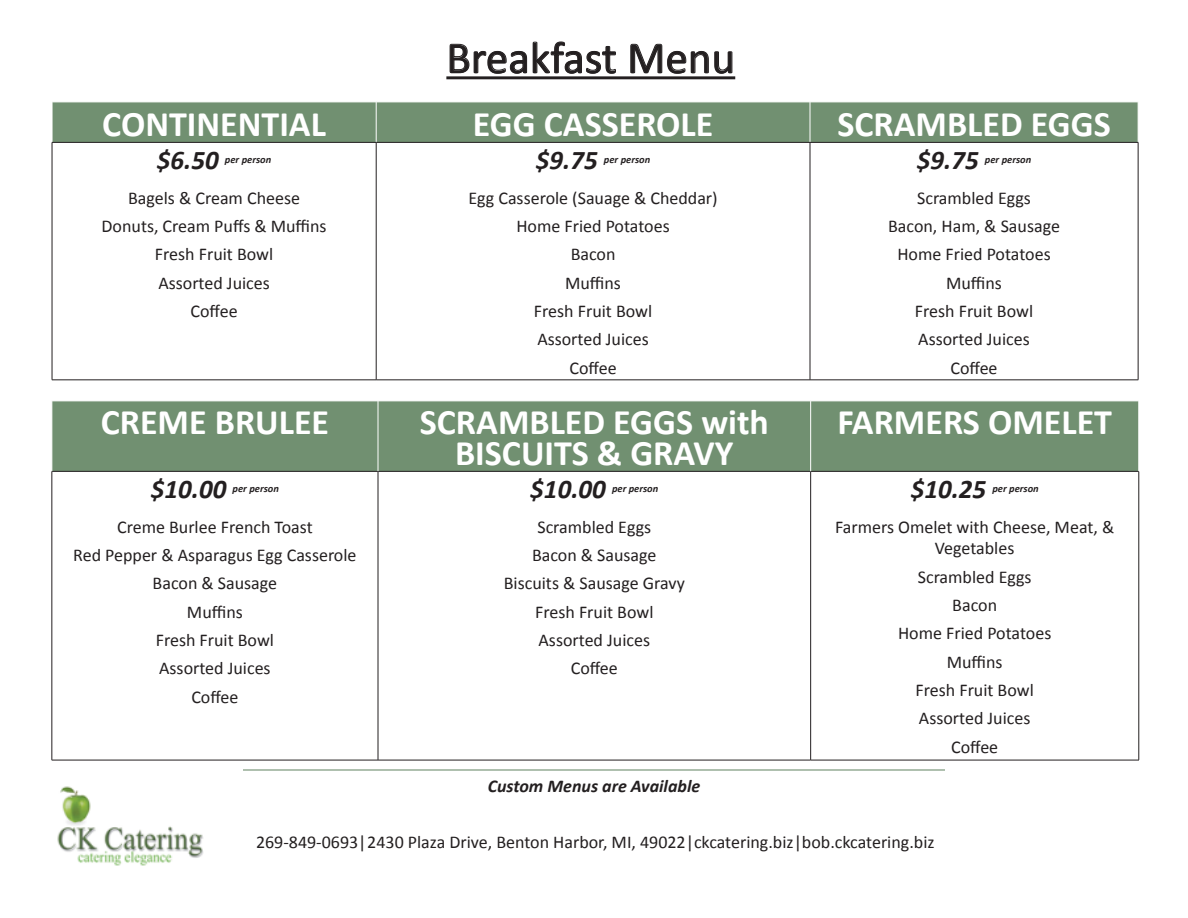
<style>
.page{position:relative;width:1188px;height:918px;background:#fff}
.page>*{position:absolute;margin:0;border:0;box-sizing:border-box;transform-origin:0 0}
.t1{font:45px "Calibri";color:#231f20}
.t2{font:700 36px "Calibri";color:#fff}
.t3{font:italic 700 27px "Calibri";color:#231f20}
.t4{font:18px/21.6px "Calibri";color:#231f20;text-align:center}
.t5{font:italic 700 18px "Calibri";color:#231f20}
.t6{font:italic 700 10.5px "Calibri";color:#231f20}
</style>
<div class="page">
<div style="left:53px;top:103px;width:1085px;height:39px;background:#719071"></div>
<hr style="left:376px;top:102px;width:1px;height:40px;background:#fff">
<hr style="left:810px;top:102px;width:1px;height:40px;background:#fff">
<hr style="left:52px;top:142px;width:324px;height:1px;background:#231f20">
<hr style="left:52px;top:143px;width:1px;height:237px;background:#231f20">
<hr style="left:376px;top:142px;width:434px;height:1px;background:#231f20">
<hr style="left:376px;top:143px;width:1px;height:237px;background:#231f20">
<hr style="left:810px;top:142px;width:328px;height:1px;background:#231f20">
<hr style="left:810px;top:143px;width:1px;height:237px;background:#231f20">
<hr style="left:1138px;top:143px;width:1px;height:237px;background:#231f20">
<hr style="left:52px;top:380px;width:324px;height:1px;background:#231f20">
<hr style="left:376px;top:380px;width:434px;height:1px;background:#231f20">
<hr style="left:810px;top:380px;width:328px;height:1px;background:#231f20">
<hr style="left:446px;top:76px;width:289px;height:3px;background:#231f20">
<svg style="left:449px;top:44px;width:78px;height:30px"></svg>
<svg style="left:533px;top:41px;width:83px;height:33px"></svg>
<svg style="left:630px;top:44px;width:103px;height:30px"></svg>
<img style="left:57px;top:786px;width:146px;height:80px">
<hr style="left:243px;top:769px;width:702px;height:2px;background:#719071">
<div style="left:53px;top:402px;width:1086px;height:69px;background:#719071"></div>
<hr style="left:52px;top:471px;width:326px;height:1px;background:#231f20">
<hr style="left:52px;top:472px;width:1px;height:288px;background:#231f20">
<hr style="left:378px;top:471px;width:433px;height:1px;background:#231f20">
<hr style="left:378px;top:472px;width:1px;height:288px;background:#231f20">
<hr style="left:811px;top:471px;width:328px;height:1px;background:#231f20">
<hr style="left:810px;top:472px;width:1px;height:288px;background:#231f20">
<hr style="left:1139px;top:472px;width:1px;height:288px;background:#231f20">
<hr style="left:52px;top:760px;width:326px;height:1px;background:#231f20">
<hr style="left:378px;top:760px;width:433px;height:1px;background:#231f20">
<hr style="left:811px;top:760px;width:328px;height:1px;background:#231f20">
<hr style="left:378px;top:401px;width:1px;height:70px;background:#fff">
<hr style="left:810px;top:401px;width:1px;height:70px;background:#fff">
<p class="t1" style="left:446px;top:29px;width:290px">Breakfast Menu</p>
<p class="t2" style="left:102px;top:101px;width:225px">CONTINENTIAL</p>
<p class="t2" style="left:473px;top:101px;width:242px">EGG CASSEROLE</p>
<p class="t2" style="left:837px;top:101px;width:275px">SCRAMBLED EGGS</p>
<p class="t3" style="left:157px;top:143px;width:63px">$6.50</p>
<p class="t6" style="left:225px;top:152px;width:48px">per person</p>
<p class="t4" style="left:128px;top:187px;width:173px">Bagels &amp; Cream Cheese</p>
<p class="t4" style="left:102px;top:215px;width:227px">Donuts, Cream Puffs &amp; Muffins</p>
<p class="t4" style="left:155px;top:244px;width:120px">Fresh Fruit Bowl</p>
<p class="t4" style="left:158px;top:272px;width:113px">Assorted Juices</p>
<p class="t4" style="left:191px;top:300px;width:49px">Coffee</p>
<p class="t3" style="left:536px;top:143px;width:63px">$9.75</p>
<p class="t6" style="left:604px;top:152px;width:48px">per person</p>
<p class="t4" style="left:468px;top:187px;width:251px">Egg Casserole (Sauage &amp; Cheddar)</p>
<p class="t4" style="left:516px;top:215px;width:155px">Home Fried Potatoes</p>
<p class="t4" style="left:571px;top:244px;width:46px">Bacon</p>
<p class="t4" style="left:565px;top:272px;width:57px">Muffins</p>
<p class="t4" style="left:534px;top:300px;width:120px">Fresh Fruit Bowl</p>
<p class="t4" style="left:537px;top:329px;width:113px">Assorted Juices</p>
<p class="t4" style="left:570px;top:357px;width:49px">Coffee</p>
<p class="t3" style="left:917px;top:143px;width:63px">$9.75</p>
<p class="t6" style="left:985px;top:152px;width:48px">per person</p>
<p class="t4" style="left:917px;top:187px;width:115px">Scrambled Eggs</p>
<p class="t4" style="left:888px;top:215px;width:173px">Bacon, Ham, &amp; Sausage</p>
<p class="t4" style="left:897px;top:244px;width:155px">Home Fried Potatoes</p>
<p class="t4" style="left:946px;top:272px;width:57px">Muffins</p>
<p class="t4" style="left:915px;top:300px;width:120px">Fresh Fruit Bowl</p>
<p class="t4" style="left:918px;top:329px;width:113px">Assorted Juices</p>
<p class="t4" style="left:951px;top:357px;width:49px">Coffee</p>
<p class="t2" style="left:101px;top:399px;width:230px">CREME BRULEE</p>
<p class="t2" style="left:420px;top:399px;width:350px">SCRAMBLED EGGS with</p>
<p class="t2" style="left:455px;top:430px;width:280px">BISCUITS &amp; GRAVY</p>
<p class="t3" style="left:151px;top:472px;width:77px">$10.00</p>
<p class="t6" style="left:233px;top:481px;width:48px">per person</p>
<p class="t4" style="left:117px;top:516px;width:197px">Creme Burlee French Toast</p>
<p class="t4" style="left:73px;top:544px;width:285px">Red Pepper &amp; Asparagus Egg Casserole</p>
<p class="t4" style="left:153px;top:573px;width:126px">Bacon &amp; Sausage</p>
<p class="t4" style="left:187px;top:601px;width:57px">Muffins</p>
<p class="t4" style="left:156px;top:629px;width:120px">Fresh Fruit Bowl</p>
<p class="t4" style="left:159px;top:658px;width:113px">Assorted Juices</p>
<p class="t4" style="left:191px;top:686px;width:49px">Coffee</p>
<p class="t3" style="left:530px;top:472px;width:77px">$10.00</p>
<p class="t6" style="left:612px;top:481px;width:48px">per person</p>
<p class="t4" style="left:537px;top:516px;width:115px">Scrambled Eggs</p>
<p class="t4" style="left:532px;top:544px;width:126px">Bacon &amp; Sausage</p>
<p class="t4" style="left:504px;top:573px;width:182px">Biscuits &amp; Sausage Gravy</p>
<p class="t4" style="left:535px;top:601px;width:120px">Fresh Fruit Bowl</p>
<p class="t4" style="left:539px;top:629px;width:113px">Assorted Juices</p>
<p class="t4" style="left:571px;top:658px;width:49px">Coffee</p>
<p class="t5" style="left:488px;top:774px;width:214px">Custom Menus are Available</p>
<p class="t2" style="left:837px;top:399px;width:276px">FARMERS OMELET</p>
<p class="t3" style="left:911px;top:472px;width:77px">$10.25</p>
<p class="t6" style="left:992px;top:481px;width:48px">per person</p>
<p class="t4" style="left:835px;top:516px;width:281px">Farmers Omelet with Cheese, Meat, &amp;<br>Vegetables</p>
<p class="t4" style="left:918px;top:566px;width:115px">Scrambled Eggs</p>
<p class="t4" style="left:952px;top:594px;width:46px">Bacon</p>
<p class="t4" style="left:898px;top:623px;width:155px">Home Fried Potatoes</p>
<p class="t4" style="left:947px;top:651px;width:57px">Muffins</p>
<p class="t4" style="left:916px;top:679px;width:120px">Fresh Fruit Bowl</p>
<p class="t4" style="left:919px;top:708px;width:113px">Assorted Juices</p>
<p class="t4" style="left:951px;top:736px;width:49px">Coffee</p>
<p class="t4" style="left:256px;top:831px;width:680px">269-849-0693|2430 Plaza Drive, Benton Harbor, MI, 49022|ckcatering.biz|bob.ckcatering.biz</p>
</div>
